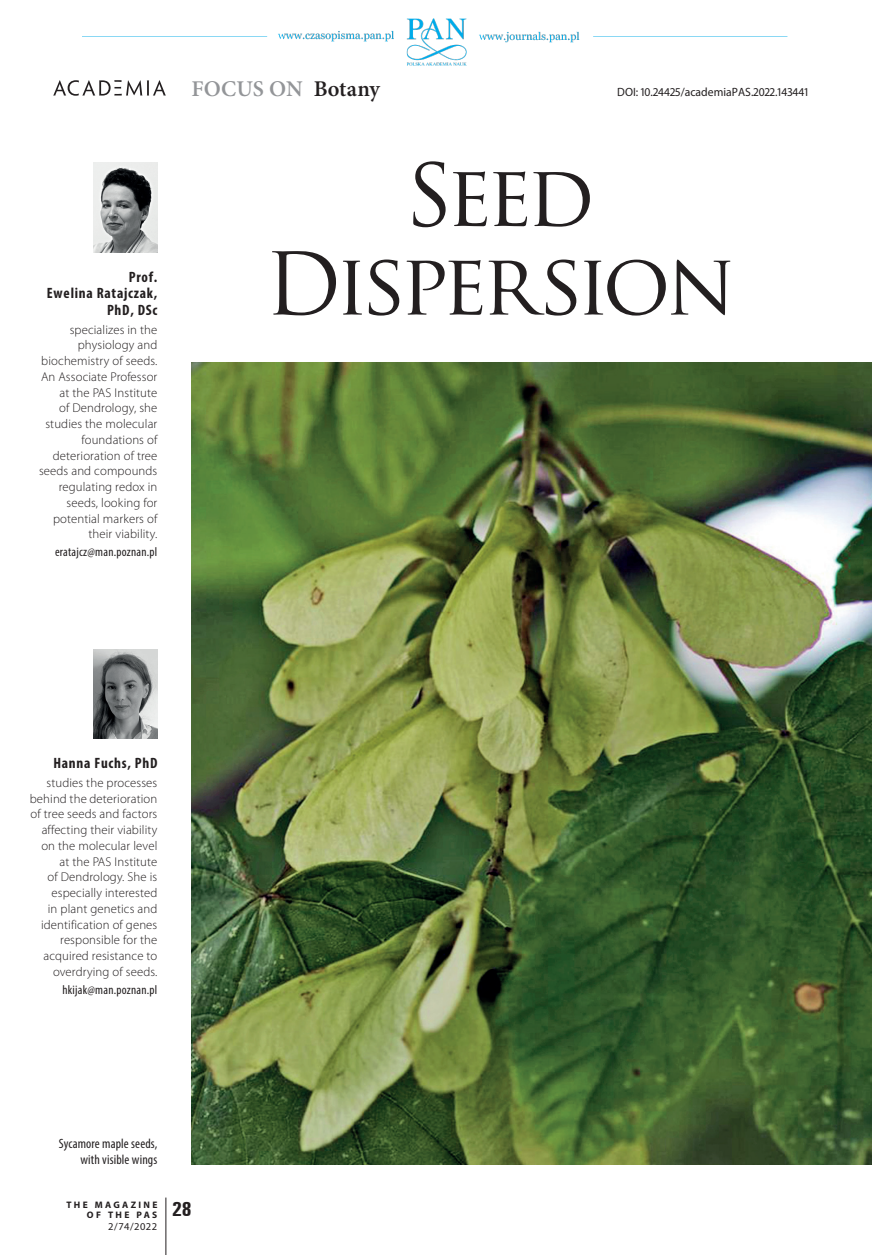
<style>
.page{position:relative;width:872px;height:1255px;background:#fff}
.page>*{position:absolute;margin:0;border:0;box-sizing:border-box;transform-origin:0 0}
.t1{font:84px/88.5px "Trajan Pro";letter-spacing:-.075em;color:#231f20;text-align:center}
.t2{font:600 22.5px "Minion Pro";color:#939598}
.t3{font:700 condensed 21px "Unitus TEE";color:#231f20}
.t4{font:700 condensed 15px/16.5px "Myriad Pro";letter-spacing:.05em;color:#231f20;text-align:right}
.t5{font:condensed 13.5px/16.5px "Myriad Pro";letter-spacing:.01em;color:#231f20;text-align:right}
.t6{font:300 12.75px/15.8px "Myriad Pro";letter-spacing:.01em;color:#231f20;text-align:right}
.t7{font:condensed 12.75px "Myriad Pro";letter-spacing:.02em;color:#231f20}
.t8{font:12px "Myriad Pro";letter-spacing:.005em;color:#231f20}
.t9{font:10.5px "Myriad Pro";color:#231f20}
.t10{font:700 9.45px/10.5px "Myriad Pro";letter-spacing:.245em;color:#231f20;text-align:right}
.s1{color:#231f20}
</style>
<div class="page">
<img style="left:82px;top:18px;width:706px;height:48px">
<hr style="left:166px;top:1197px;width:1px;height:57px;background:#231f20">
<img style="left:94px;top:649px;width:63px;height:89px">
<img style="left:94px;top:163px;width:63px;height:89px">
<img style="left:191px;top:363px;width:681px;height:800px">
<svg style="left:53px;top:80px;width:113px;height:16px"></svg>
<p class="t4" style="left:47px;top:268px;width:112px">Prof.<br>Ewelina Ratajczak,<br>PhD, DSc</p>
<p class="t6" style="left:39px;top:321px;width:120px">specializes in the physiology and biochemistry of seeds.<br>An Associate Professor at the PAS Institute<br>of Dendrology, she studies the molecular foundations of deterioration of tree seeds and compounds regulating redox in seeds, looking for potential markers of their viability.</p>
<p class="t7" style="left:55px;top:544px;width:104px">eratajcz@man.poznan.pl</p>
<h2 class="t2" style="left:191px;top:73px;width:190px">FOCUS ON <span class="s1">Botany</span></h2>
<p class="t8" style="left:617px;top:84px;width:192px">DOI: 10.24425/academiaPAS.2022.143441</p>
<h1 class="t1" style="left:264px;top:150px;width:472px">Seed<br>Dispersion</h1>
<p class="t4" style="left:53px;top:754px;width:105px">Hanna Fuchs, PhD</p>
<p class="t6" style="left:30px;top:774px;width:129px">studies the processes behind the deterioration of tree seeds and factors affecting their viability on the molecular level at the PAS Institute<br>of Dendrology. She is especially interested<br>in plant genetics and identification of genes responsible for the acquired resistance to overdrying of seeds.</p>
<p class="t7" style="left:62px;top:981px;width:96px">hkijak@man.poznan.pl</p>
<p class="t5" style="left:59px;top:1134px;width:100px">Sycamore maple seeds, with visible wings</p>
<p class="t10" style="left:67px;top:1198px;width:92px">THE MAGAZINE<br>OF THE PAS</p>
<p class="t9" style="left:108px;top:1220px;width:51px">2/74/2022</p>
<h3 class="t3" style="left:172px;top:1196px;width:21px">28</h3>
</div>
